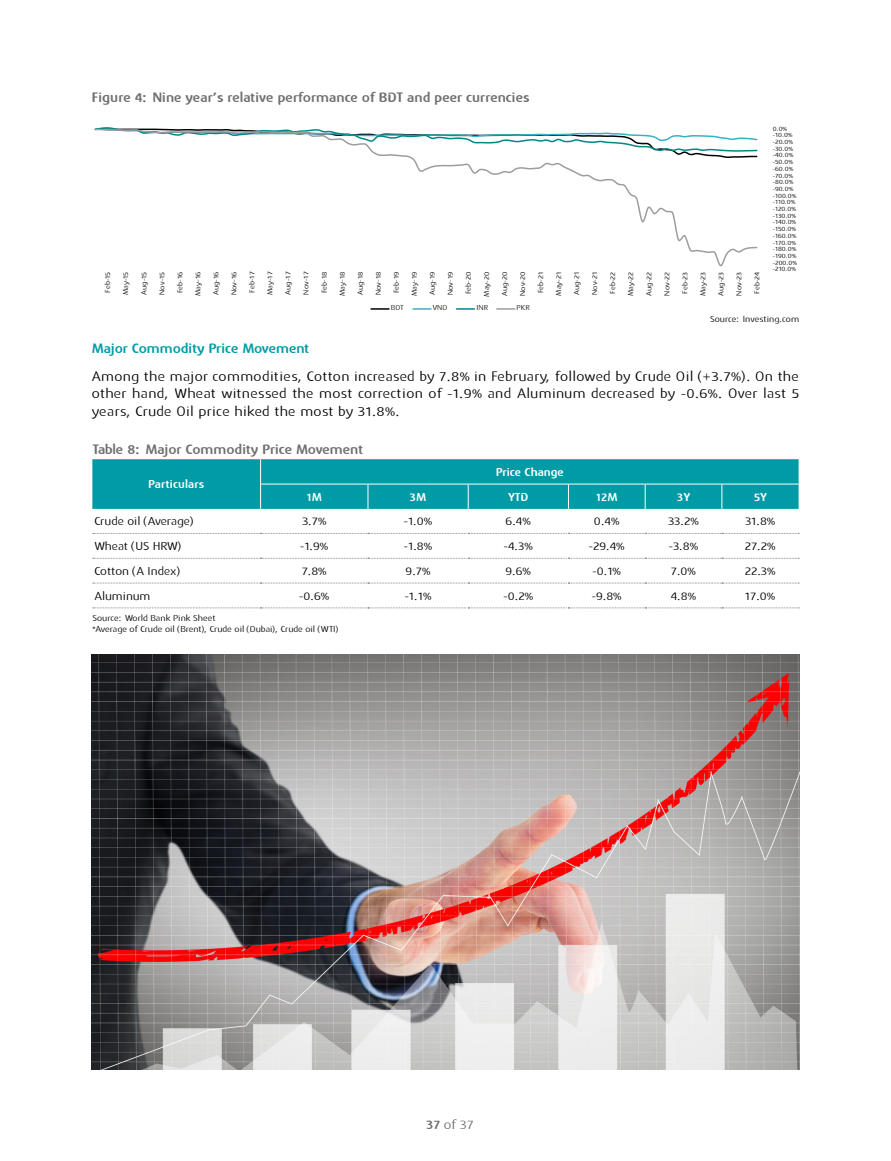
<style>
.page{position:relative;width:891px;height:1161px;background:#fff}
.page>*{position:absolute;margin:0;border:0;box-sizing:border-box;transform-origin:0 0}
.t1{font:14.25px/17.5px "IDLC";letter-spacing:.02em;color:#000;text-align:justify}
.t2{font:700 14.25px "IDLC";letter-spacing:-.005em;color:#706f6f}
.t3{font:700 14.25px "IDLC";letter-spacing:-.005em;color:#009ba4}
.t4{font:13.5px "IDLC";color:#706f6f}
.t5{font:12px "IDLC";color:#000}
.t6{font:700 12px "IDLC";color:#fff}
.t7{font:9px/10.8px "IDLC";color:#000}
.t8{font:7.5px "IDLC";color:#000}
.t9{font:7.5px "IDLC";color:#12110b}
.t10{font:6.75px "IDLC";color:#000}
.s1{font-weight:700}
</style>
<div class="page">
<svg style="left:93px;top:533px;width:706px;height:1px"></svg>
<svg style="left:93px;top:558px;width:706px;height:1px"></svg>
<svg style="left:93px;top:583px;width:706px;height:1px"></svg>
<svg style="left:93px;top:608px;width:706px;height:1px"></svg>
<div style="left:92px;top:459px;width:707px;height:50px;background:#009ba4"></div>
<hr style="left:568px;top:484px;width:77px;height:1px;background:#fff">
<hr style="left:645px;top:484px;width:77px;height:1px;background:#fff">
<hr style="left:722px;top:484px;width:77px;height:1px;background:#fff">
<hr style="left:261px;top:484px;width:107px;height:1px;background:#fff">
<hr style="left:368px;top:484px;width:100px;height:1px;background:#fff">
<hr style="left:468px;top:484px;width:100px;height:1px;background:#fff">
<svg style="left:371px;top:308px;width:18px;height:2px"></svg>
<svg style="left:413px;top:308px;width:18px;height:2px"></svg>
<svg style="left:457px;top:308px;width:17px;height:2px"></svg>
<svg style="left:497px;top:308px;width:18px;height:2px"></svg>
<svg style="left:94px;top:128px;width:664px;height:139px"></svg>
<img style="left:92px;top:654px;width:707px;height:415px">
<h1 class="t2" style="left:92px;top:90px;width:439px">Figure 4: Nine year’s relative performance of BDT and peer currencies</h1>
<p class="t10" style="left:773px;top:125px;width:16px">0.0%</p>
<p class="t10" style="left:773px;top:132px;width:21px">-10.0%</p>
<p class="t10" style="left:773px;top:139px;width:22px">-20.0%</p>
<p class="t10" style="left:773px;top:145px;width:22px">-30.0%</p>
<p class="t10" style="left:773px;top:152px;width:22px">-40.0%</p>
<p class="t10" style="left:773px;top:159px;width:22px">-50.0%</p>
<p class="t10" style="left:773px;top:165px;width:22px">-60.0%</p>
<p class="t10" style="left:773px;top:172px;width:22px">-70.0%</p>
<p class="t10" style="left:773px;top:179px;width:22px">-80.0%</p>
<p class="t10" style="left:773px;top:185px;width:22px">-90.0%</p>
<p class="t10" style="left:773px;top:192px;width:25px">-100.0%</p>
<p class="t10" style="left:773px;top:199px;width:24px">-110.0%</p>
<p class="t10" style="left:773px;top:206px;width:25px">-120.0%</p>
<p class="t10" style="left:773px;top:212px;width:25px">-130.0%</p>
<p class="t10" style="left:773px;top:219px;width:25px">-140.0%</p>
<p class="t10" style="left:773px;top:226px;width:25px">-150.0%</p>
<p class="t10" style="left:773px;top:232px;width:25px">-160.0%</p>
<p class="t10" style="left:773px;top:239px;width:25px">-170.0%</p>
<p class="t10" style="left:773px;top:246px;width:25px">-180.0%</p>
<p class="t10" style="left:773px;top:252px;width:25px">-190.0%</p>
<p class="t10" style="left:773px;top:259px;width:26px">-200.0%</p>
<p class="t10" style="left:773px;top:266px;width:25px">-210.0%</p>
<p class="t8" style="left:104px;top:293px;width:23px;rotate:-90deg">Feb-15</p>
<p class="t8" style="left:122px;top:295px;width:25px;rotate:-90deg">May-15</p>
<p class="t8" style="left:140px;top:295px;width:25px;rotate:-90deg">Aug-15</p>
<p class="t8" style="left:158px;top:295px;width:25px;rotate:-90deg">Nov-15</p>
<p class="t8" style="left:176px;top:293px;width:25px;rotate:-90deg">Feb-16</p>
<p class="t8" style="left:194px;top:296px;width:27px;rotate:-90deg">May-16</p>
<p class="t8" style="left:212px;top:295px;width:27px;rotate:-90deg">Aug-16</p>
<p class="t8" style="left:230px;top:295px;width:27px;rotate:-90deg">Nov-16</p>
<p class="t8" style="left:248px;top:293px;width:23px;rotate:-90deg">Feb-17</p>
<p class="t8" style="left:266px;top:295px;width:25px;rotate:-90deg">May-17</p>
<p class="t8" style="left:285px;top:295px;width:25px;rotate:-90deg">Aug-17</p>
<p class="t8" style="left:303px;top:295px;width:25px;rotate:-90deg">Nov-17</p>
<p class="t8" style="left:321px;top:293px;width:23px;rotate:-90deg">Feb-18</p>
<p class="t8" style="left:339px;top:296px;width:26px;rotate:-90deg">May-18</p>
<p class="t8" style="left:357px;top:295px;width:25px;rotate:-90deg">Aug-18</p>
<p class="t8" style="left:375px;top:295px;width:25px;rotate:-90deg">Nov-18</p>
<p class="t8" style="left:393px;top:293px;width:24px;rotate:-90deg">Feb-19</p>
<p class="t8" style="left:411px;top:296px;width:27px;rotate:-90deg">May-19</p>
<p class="t8" style="left:429px;top:295px;width:26px;rotate:-90deg">Aug-19</p>
<p class="t8" style="left:447px;top:295px;width:26px;rotate:-90deg">Nov-19</p>
<p class="t8" style="left:465px;top:294px;width:25px;rotate:-90deg">Feb-20</p>
<p class="t8" style="left:483px;top:297px;width:28px;rotate:-90deg">May-20</p>
<p class="t8" style="left:501px;top:296px;width:27px;rotate:-90deg">Aug-20</p>
<p class="t8" style="left:519px;top:296px;width:27px;rotate:-90deg">Nov-20</p>
<p class="t8" style="left:537px;top:293px;width:23px;rotate:-90deg">Feb-21</p>
<p class="t8" style="left:555px;top:296px;width:25px;rotate:-90deg">May-21</p>
<p class="t8" style="left:573px;top:295px;width:25px;rotate:-90deg">Aug-21</p>
<p class="t8" style="left:591px;top:295px;width:25px;rotate:-90deg">Nov-21</p>
<p class="t8" style="left:609px;top:294px;width:23px;rotate:-90deg">Feb-22</p>
<p class="t8" style="left:627px;top:296px;width:26px;rotate:-90deg">May-22</p>
<p class="t8" style="left:645px;top:296px;width:25px;rotate:-90deg">Aug-22</p>
<p class="t8" style="left:663px;top:296px;width:25px;rotate:-90deg">Nov-22</p>
<p class="t8" style="left:681px;top:294px;width:24px;rotate:-90deg">Feb-23</p>
<p class="t8" style="left:699px;top:296px;width:27px;rotate:-90deg">May-23</p>
<p class="t8" style="left:717px;top:296px;width:26px;rotate:-90deg">Aug-23</p>
<p class="t8" style="left:735px;top:296px;width:26px;rotate:-90deg">Nov-23</p>
<p class="t8" style="left:753px;top:294px;width:24px;rotate:-90deg">Feb-24</p>
<p class="t7" style="left:710px;top:315px;width:91px">Source: Investing.com</p>
<p class="t9" style="left:391px;top:304px;width:15px">BDT</p>
<p class="t9" style="left:433px;top:304px;width:16px">VND</p>
<p class="t9" style="left:476px;top:304px;width:13px">INR</p>
<p class="t9" style="left:517px;top:304px;width:15px">PKR</p>
<h1 class="t3" style="left:92px;top:341px;width:219px">Major Commodity Price Movement</h1>
<p class="t1" style="left:92px;top:369px;width:709px">Among the major commodities, Cotton increased by 7.8% in February, followed by Crude Oil (+3.7%). On the other hand, Wheat witnessed the most correction of -1.9% and Aluminum decreased by -0.6%. Over last 5 years, Crude Oil price hiked the most by 31.8%.</p>
<h1 class="t2" style="left:92px;top:442px;width:272px">Table 8: Major Commodity Price Movement</h1>
<h3 class="t6" style="left:148px;top:478px;width:58px">Particulars</h3>
<h3 class="t6" style="left:496px;top:466px;width:69px">Price Change</h3>
<h3 class="t6" style="left:410px;top:490px;width:18px">3M</h3>
<h3 class="t6" style="left:307px;top:490px;width:17px">1M</h3>
<h3 class="t6" style="left:508px;top:490px;width:22px">YTD</h3>
<h3 class="t6" style="left:596px;top:490px;width:23px">12M</h3>
<h3 class="t6" style="left:677px;top:490px;width:14px">3Y</h3>
<h3 class="t6" style="left:754px;top:490px;width:14px">5Y</h3>
<h3 class="t5" style="left:94px;top:515px;width:101px">Crude oil (Average)</h3>
<h3 class="t5" style="left:302px;top:515px;width:26px">3.7%</h3>
<h3 class="t5" style="left:404px;top:515px;width:30px">-1.0%</h3>
<h3 class="t5" style="left:506px;top:515px;width:27px">6.4%</h3>
<h3 class="t5" style="left:594px;top:515px;width:27px">0.4%</h3>
<h3 class="t5" style="left:668px;top:515px;width:32px">33.2%</h3>
<h3 class="t5" style="left:745px;top:515px;width:32px">31.8%</h3>
<h3 class="t5" style="left:94px;top:540px;width:89px">Wheat (US HRW)</h3>
<h3 class="t5" style="left:300px;top:540px;width:30px">-1.9%</h3>
<h3 class="t5" style="left:404px;top:540px;width:30px">-1.8%</h3>
<h3 class="t5" style="left:504px;top:540px;width:31px">-4.3%</h3>
<h3 class="t5" style="left:589px;top:540px;width:37px">-29.4%</h3>
<h3 class="t5" style="left:669px;top:540px;width:31px">-3.8%</h3>
<h3 class="t5" style="left:745px;top:540px;width:32px">27.2%</h3>
<h3 class="t5" style="left:94px;top:565px;width:88px">Cotton (A Index)</h3>
<h3 class="t5" style="left:302px;top:565px;width:27px">7.8%</h3>
<h3 class="t5" style="left:406px;top:565px;width:26px">9.7%</h3>
<h3 class="t5" style="left:506px;top:565px;width:27px">9.6%</h3>
<h3 class="t5" style="left:592px;top:565px;width:30px">-0.1%</h3>
<h3 class="t5" style="left:671px;top:565px;width:27px">7.0%</h3>
<h3 class="t5" style="left:745px;top:565px;width:32px">22.3%</h3>
<h3 class="t5" style="left:94px;top:590px;width:58px">Aluminum</h3>
<h3 class="t5" style="left:299px;top:590px;width:32px">-0.6%</h3>
<h3 class="t5" style="left:405px;top:590px;width:28px">-1.1%</h3>
<h3 class="t5" style="left:503px;top:590px;width:31px">-0.2%</h3>
<h3 class="t5" style="left:592px;top:590px;width:31px">-9.8%</h3>
<h3 class="t5" style="left:671px;top:590px;width:27px">4.8%</h3>
<h3 class="t5" style="left:745px;top:590px;width:32px">17.0%</h3>
<p class="t7" style="left:92px;top:613px;width:248px">Source: World Bank Pink Sheet<br>*Average of Crude oil (Brent), Crude oil (Dubai), Crude oil (WTI)</p>
<h2 class="t4" style="left:426px;top:1118px;width:49px"><span class="s1">37</span> of 37</h2>
</div>
